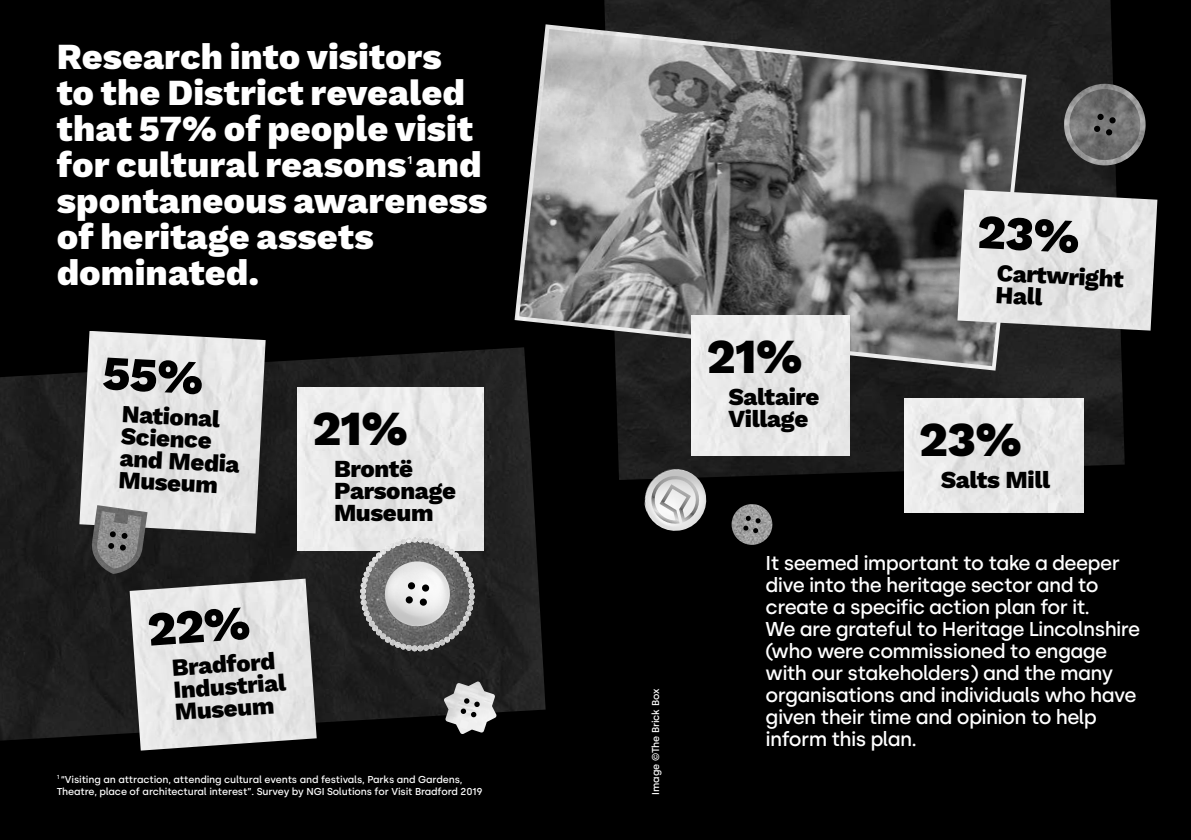
<style>
.page{position:relative;width:1191px;height:840px;background:#fff}
.page>*{position:absolute;margin:0;border:0;box-sizing:border-box;transform-origin:0 0}
.t1{font:800 48px "Work Sans";color:#000}
.t2{font:800 36px/36px "Work Sans";color:#fff}
.t3{font:800 24px/22px "Work Sans";letter-spacing:-.015em;color:#000}
.t4{font:500 20px/22px "Silka";letter-spacing:-.03em;color:#fff}
.t5{font:600 11.6px "Work Sans";color:#fff}
.t6{font:500 10px/12px "Silka";letter-spacing:-.01em;color:#fff}
</style>
<div class="page">
<div style="left:0;top:0;width:1191px;height:839px;background:#000"></div>
<img style="left:604px;top:0;width:520px;height:479px">
<img style="left:0;top:348px;width:545px;height:392px">
<img style="left:79px;top:331px;width:187px;height:202px">
<img style="left:130px;top:578px;width:187px;height:172px">
<img style="left:297px;top:387px;width:186px;height:163px">
<img style="left:904px;top:398px;width:179px;height:114px">
<img style="left:514px;top:24px;width:512px;height:346px">
<img style="left:519px;top:29px;width:503px;height:337px">
<img style="left:691px;top:315px;width:158px;height:140px">
<img style="left:957px;top:189px;width:200px;height:141px">
<img style="left:360px;top:536px;width:115px;height:115px">
<svg style="left:408px;top:581px;width:7px;height:8px"></svg>
<svg style="left:405px;top:595px;width:8px;height:8px"></svg>
<div style="left:422px;top:584px;width:7px;height:7px;background:#000;border-radius:50%"></div>
<svg style="left:419px;top:598px;width:8px;height:7px"></svg>
<img style="left:90px;top:505px;width:57px;height:68px">
<img style="left:96px;top:511px;width:45px;height:57px">
<svg style="left:110px;top:531px;width:6px;height:6px"></svg>
<svg style="left:108px;top:542px;width:6px;height:7px"></svg>
<svg style="left:121px;top:532px;width:7px;height:6px"></svg>
<svg style="left:120px;top:544px;width:6px;height:6px"></svg>
<img style="left:1059px;top:84px;width:87px;height:86px">
<img style="left:1065px;top:89px;width:79px;height:75px">
<div style="left:1097px;top:113px;width:7px;height:7px;background:#000;border-radius:3px"></div>
<svg style="left:1093px;top:125px;width:7px;height:7px"></svg>
<div style="left:1109px;top:117px;width:7px;height:7px;background:#000;border-radius:3px"></div>
<svg style="left:1105px;top:129px;width:7px;height:7px"></svg>
<img style="left:731px;top:504px;width:41px;height:40px">
<svg style="left:743px;top:515px;width:18px;height:18px"></svg>
<img style="left:641px;top:468px;width:68px;height:63px">
<svg style="left:649px;top:473px;width:52px;height:51px;background:#c5c5c5"></svg>
<img style="left:444px;top:681px;width:53px;height:53px">
<svg style="left:460px;top:697px;width:20px;height:16px"></svg>
<svg style="left:470px;top:711px;width:7px;height:6px"></svg>
<svg style="left:103px;top:357px;width:100px;height:37px;background:#e6e6e6"></svg>
<svg style="left:148px;top:606px;width:102px;height:39px;background:#e5e5e5"></svg>
<svg style="left:978px;top:215px;width:101px;height:38px;background:#e5e5e5"></svg>
<h2 class="t2" style="left:57px;top:41px;width:426px">Research into visitors to the District revealed that 57% of people visit for cultural reasons and</h2>
<p class="t5" style="left:407px;top:153px;width:6px">1</p>
<h2 class="t2" style="left:57px;top:185px;width:432px">spontaneous awareness of heritage assets dominated.</h2>
<p class="t3" style="left:123px;top:404px;width:122px;rotate:3deg">National<br>Science and Media<br>Museum</p>
<h1 class="t1" style="left:312px;top:400px;width:97px">21%</h1>
<p class="t3" style="left:334px;top:458px;width:124px">Brontë<br>Parsonage<br>Museum</p>
<p class="t3" style="left:171px;top:658px;width:114px;rotate:-4deg">Bradford<br>Industrial<br>Museum</p>
<p class="t6" style="left:57px;top:772px;width:427px"><sup>1</sup> “Visiting an attraction, attending cultural events and festivals, Parks and Gardens,<br>Theatre, place of architectural interest”. Survey by NGI Solutions for Visit Bradford 2019</p>
<p class="t6" style="left:649px;top:794px;width:107px;rotate:-90deg">Image ©The Brick Box</p>
<h1 class="t1" style="left:707px;top:328px;width:97px">21%</h1>
<p class="t3" style="left:728px;top:386px;width:93px">Saltaire<br>Village</p>
<p class="t3" style="left:997px;top:263px;width:129px;rotate:3deg">Cartwright<br>Hall</p>
<h1 class="t1" style="left:919px;top:411px;width:104px">23%</h1>
<p class="t3" style="left:941px;top:469px;width:111px">Salts Mill</p>
<p class="t4" style="left:765px;top:552px;width:376px">It seemed important to take a deeper dive into the heritage sector and to create a specific action plan for it.<br>We are grateful to Heritage Lincolnshire (who were commissioned to engage with our stakeholders) and the many organisations and individuals who have given their time and opinion to help inform this plan.</p>
</div>
